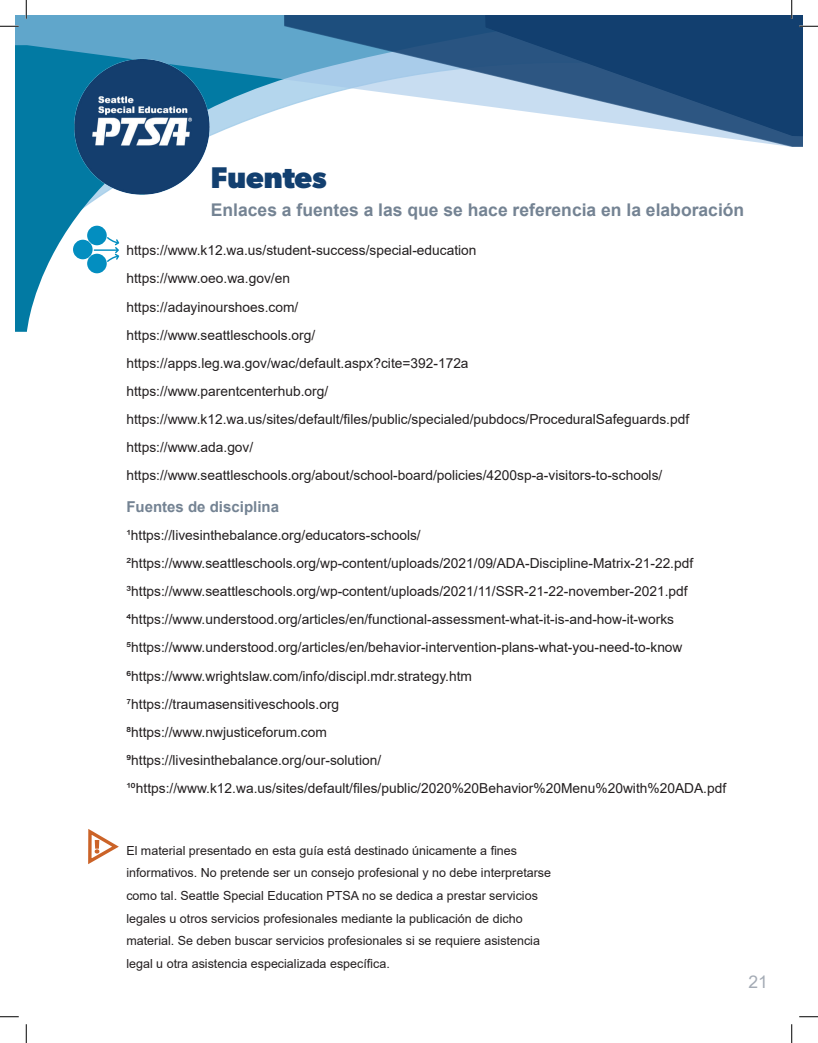
<style>
.page{position:relative;width:818px;height:1043px;background:#fff}
.page>*{position:absolute;margin:0;border:0;box-sizing:border-box;transform-origin:0 0}
.header_big_text{font:700 30px "Gibson";color:#123f6f}
.header_small_text{font:700 17.5px "Arial";color:#748393}
.t1{font:17.5px "Arial";color:#a4abb5}
.grey_text_left_align{font:700 15px "Arial";color:#748393}
.DNT_body_text_p21{font:13.75px "Arial";color:#231f20}
.bottom_text_p21{font:12.5px/22.5px "Arial";color:#231f20}
</style>
<div class="page">
<svg style="left:15px;top:147px;width:105px;height:185px;fill:#027aa3"></svg>
<svg style="left:15px;top:15px;width:269px;height:132px;background:#58a4c6"></svg>
<img style="left:71px;top:56px;width:141px;height:141px">
<svg style="left:284px;top:15px;width:518px;height:131px"></svg>
<svg style="left:485px;top:15px;width:317px;height:121px;background:#436890"></svg>
<svg style="left:88px;top:829px;width:31px;height:35px"></svg>
<svg style="left:73px;top:226px;width:46px;height:47px"></svg>
<svg style="left:0;top:25px;width:19px;height:2px"></svg>
<svg style="left:799px;top:25px;width:19px;height:2px"></svg>
<svg style="left:0;top:1016px;width:19px;height:1px"></svg>
<svg style="left:799px;top:1016px;width:19px;height:1px"></svg>
<svg style="left:25px;top:0;width:2px;height:19px"></svg>
<svg style="left:25px;top:1024px;width:2px;height:18px"></svg>
<svg style="left:790px;top:0;width:2px;height:19px"></svg>
<svg style="left:791px;top:1024px;width:1px;height:18px"></svg>
<p class="header_big_text" style="left:211px;top:159px;width:117px">Fuentes</p>
<p class="header_small_text" style="left:211px;top:197px;width:535px">Enlaces a fuentes a las que se hace referencia en la elaboración</p>
<p class="DNT_body_text_p21" style="left:126px;top:241px;width:352px">https://www.k12.wa.us/student-success/special-education</p>
<p class="DNT_body_text_p21" style="left:126px;top:269px;width:165px">https://www.oeo.wa.gov/en</p>
<p class="DNT_body_text_p21" style="left:126px;top:297px;width:173px">https://adayinourshoes.com/</p>
<p class="DNT_body_text_p21" style="left:126px;top:325px;width:190px">https://www.seattleschools.org/</p>
<p class="DNT_body_text_p21" style="left:126px;top:353px;width:344px">https://apps.leg.wa.gov/wac/default.aspx?cite=392-172a</p>
<p class="DNT_body_text_p21" style="left:126px;top:382px;width:203px">https://www.parentcenterhub.org/</p>
<p class="DNT_body_text_p21" style="left:126px;top:410px;width:564px">https://www.k12.wa.us/sites/default/files/public/specialed/pubdocs/ProceduralSafeguards.pdf</p>
<p class="DNT_body_text_p21" style="left:126px;top:438px;width:128px">https://www.ada.gov/</p>
<p class="DNT_body_text_p21" style="left:126px;top:466px;width:537px">https://www.seattleschools.org/about/school-board/policies/4200sp-a-visitors-to-schools/</p>
<p class="grey_text_left_align" style="left:126px;top:496px;width:154px">Fuentes de disciplina</p>
<p class="DNT_body_text_p21" style="left:126px;top:525px;width:296px">¹https://livesinthebalance.org/educators-schools/</p>
<p class="DNT_body_text_p21" style="left:126px;top:553px;width:568px">²https://www.seattleschools.org/wp-content/uploads/2021/09/ADA-Discipline-Matrix-21-22.pdf</p>
<p class="DNT_body_text_p21" style="left:126px;top:582px;width:563px">³https://www.seattleschools.org/wp-content/uploads/2021/11/SSR-21-22-november-2021.pdf</p>
<p class="DNT_body_text_p21" style="left:126px;top:610px;width:549px">⁴https://www.understood.org/articles/en/functional-assessment-what-it-is-and-how-it-works</p>
<p class="DNT_body_text_p21" style="left:126px;top:638px;width:557px">⁵https://www.understood.org/articles/en/behavior-intervention-plans-what-you-need-to-know</p>
<p class="DNT_body_text_p21" style="left:126px;top:666px;width:347px">⁶https://www.wrightslaw.com/info/discipl.mdr.strategy.htm</p>
<p class="DNT_body_text_p21" style="left:126px;top:694px;width:214px">⁷https://traumasensitiveschools.org</p>
<p class="DNT_body_text_p21" style="left:126px;top:722px;width:202px">⁸https://www.nwjusticeforum.com</p>
<p class="DNT_body_text_p21" style="left:126px;top:750px;width:256px">⁹https://livesinthebalance.org/our-solution/</p>
<p class="DNT_body_text_p21" style="left:126px;top:778px;width:601px">¹⁰https://www.k12.wa.us/sites/default/files/public/2020%20Behavior%20Menu%20with%20ADA.pdf</p>
<p class="bottom_text_p21" style="left:126px;top:839px;width:426px">El material presentado en esta guía está destinado únicamente a fines informativos. No pretende ser un consejo profesional y no debe interpretarse como tal. Seattle Special Education PTSA no se dedica a prestar servicios legales u otros servicios profesionales mediante la publicación de dicho material. Se deben buscar servicios profesionales si se requiere asistencia legal u otra asistencia especializada específica.</p>
<p class="t1" style="left:748px;top:969px;width:21px">21</p>
</div>
